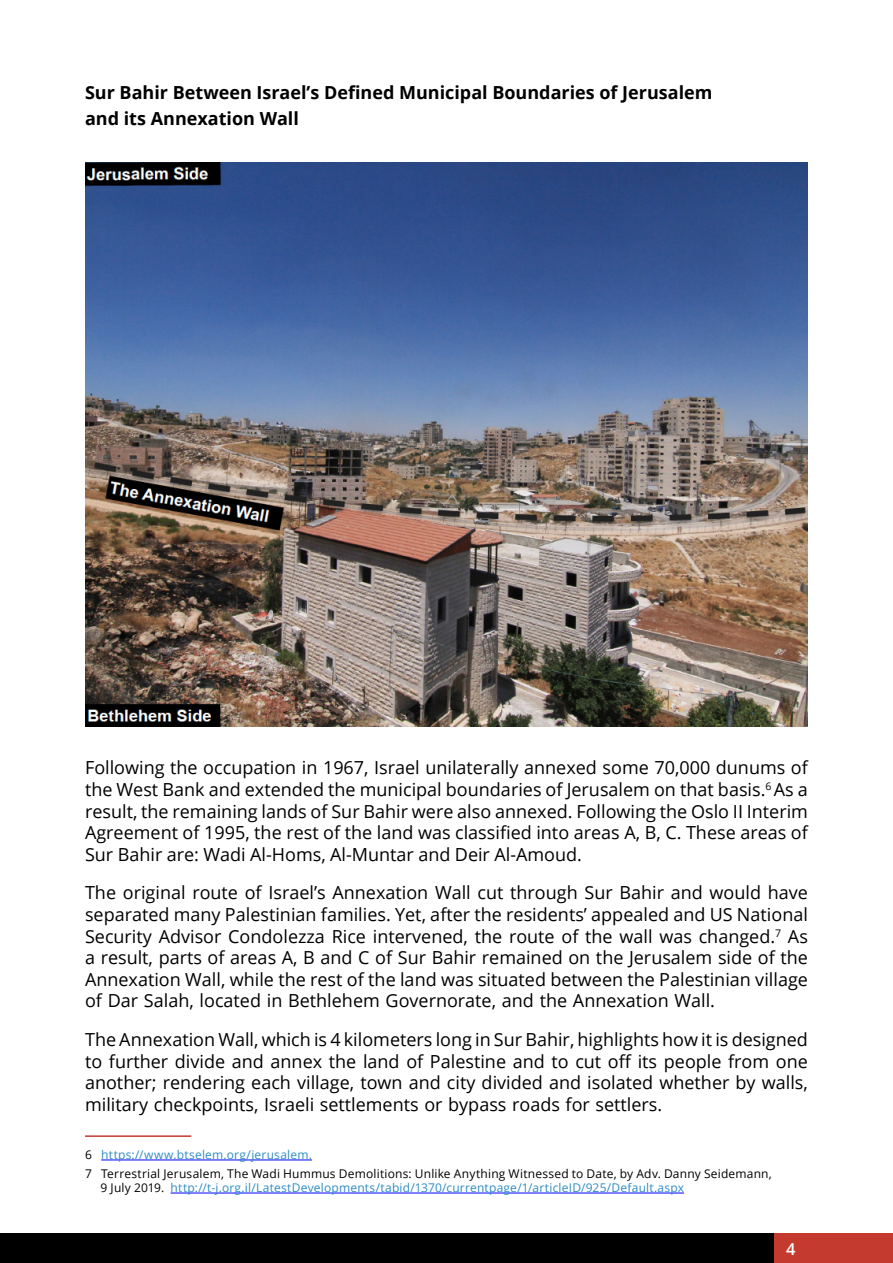
<style>
.page{position:relative;width:893px;height:1263px;background:#fff}
.page>*{position:absolute;margin:0;border:0;box-sizing:border-box;transform-origin:0 0}
.t1{font:18px/21.6px "Open Sans";color:#000;text-align:justify}
.t2{font:700 18px/25.8px "Open Sans";color:#000}
.t3{font:600 16.5px "Open Sans";color:#fff}
.t4{font:12px/18.6px "Open Sans";letter-spacing:.015em;color:#000}
.t5{font:12px "Open Sans";letter-spacing:.015em;color:#2f8cc2}
.s1{color:#2f8cc2}
.s2{color:#000}
</style>
<div class="page">
<div style="left:774px;top:1233px;width:119px;height:30px;background:#c43a2e"></div>
<div style="left:0;top:1233px;width:774px;height:30px;background:#000"></div>
<img style="left:85px;top:163px;width:723px;height:564px">
<hr style="left:85px;top:1135px;width:106px;height:2px;background:#c43a2e">
<hr style="left:101px;top:1160px;width:211px;height:1px;background:#00f">
<hr style="left:171px;top:1193px;width:513px;height:1px;background:#00f">
<p class="t2" style="left:85px;top:79px;width:629px">Sur Bahir Between Israel’s Defined Municipal Boundaries of Jerusalem and its Annexation Wall</p>
<p class="t1" style="left:85px;top:756px;width:724px">Following the occupation in 1967, Israel unilaterally annexed some 70,000 dunums of the West Bank and extended the municipal boundaries of Jerusalem on that basis.<sup>6</sup> As a result, the remaining lands of Sur Bahir were also annexed. Following the Oslo II Interim Agreement of 1995, the rest of the land was classified into areas A, B, C. These areas of Sur Bahir are: Wadi Al-Homs, Al-Muntar and Deir Al-Amoud.</p>
<p class="t1" style="left:85px;top:881px;width:724px">The original route of Israel’s Annexation Wall cut through Sur Bahir and would have separated many Palestinian families. Yet, after the residents’ appealed and US National Security Advisor Condolezza Rice intervened, the route of the wall was changed.<sup>7</sup> As a result, parts of areas A, B and C of Sur Bahir remained on the Jerusalem side of the Annexation Wall, while the rest of the land was situated between the Palestinian village of Dar Salah, located in Bethlehem Governorate, and the Annexation Wall.</p>
<p class="t1" style="left:85px;top:1028px;width:724px">The Annexation Wall, which is 4 kilometers long in Sur Bahir, highlights how it is designed to further divide and annex the land of Palestine and to cut off its people from one another; rendering each village, town and city divided and isolated whether by walls, military checkpoints, Israeli settlements or bypass roads for settlers.</p>
<p class="t4" style="left:85px;top:1145px;width:688px">6 <span class="s1">https://www.btselem.org/jerusalem.<br></span>7 Terrestrial Jerusalem, The Wadi Hummus Demolitions: Unlike Anything Witnessed to Date, by Adv. Danny Seidemann,</p>
<p class="t5" style="left:101px;top:1179px;width:585px"><span class="s2">9 July 2019.</span> http://t-j.org.il/LatestDevelopments/tabid/1370/currentpage/1/articleID/925/Default.aspx</p>
<p class="t3" style="left:786px;top:1237px;width:11px">4</p>
</div>
